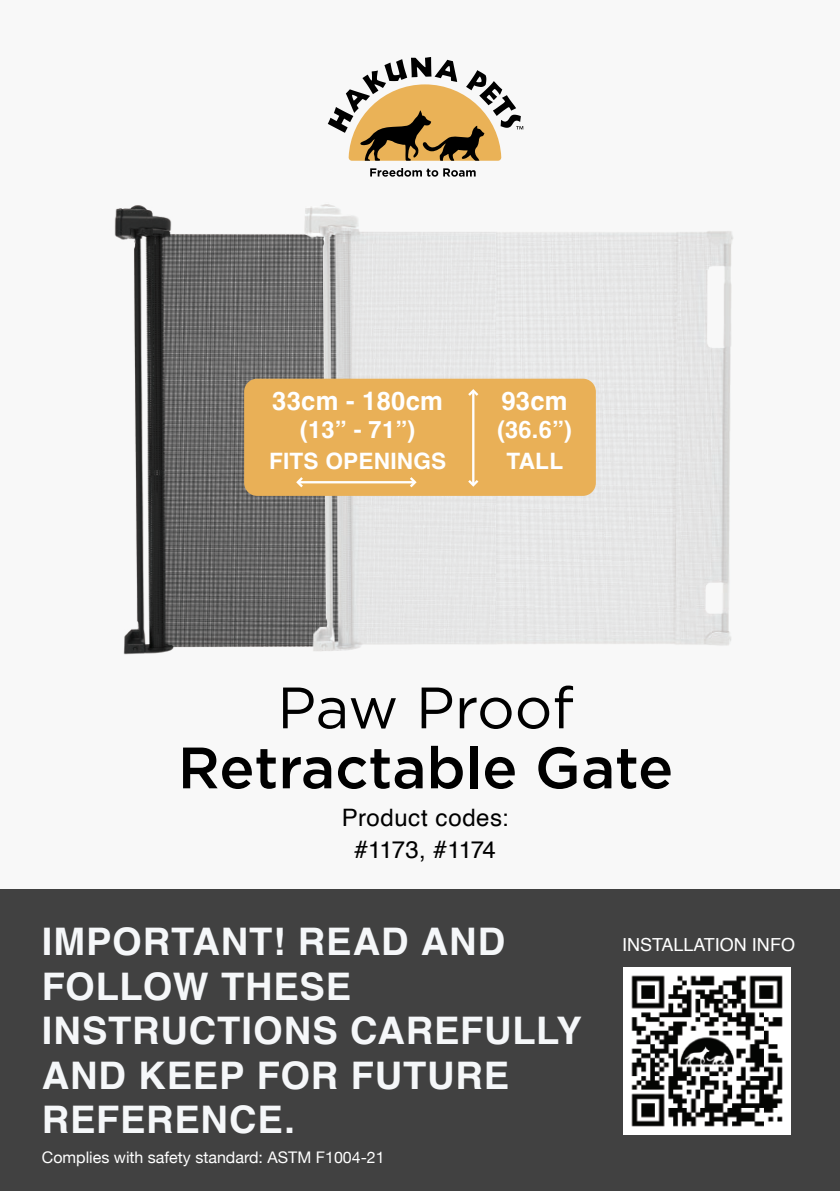
<style>
.page{position:relative;width:840px;height:1191px;background:#fff}
.page>*{position:absolute;margin:0;border:0;box-sizing:border-box;transform-origin:0 0}
.t1{font:500 58.2px "Gotham";color:#000}
.t2{font:58.2px "Gotham";letter-spacing:-.005em;color:#000}
.t3{font:700 38px/44.6px "Helvetica";letter-spacing:.02em;color:#f5f7f9}
.t4{font:700 26px "Helvetica";letter-spacing:.01em;color:#fff}
.t5{font:24px/32px "Helvetica";letter-spacing:.02em;color:#000;text-align:center}
.t6{font:700 24px "Helvetica";color:#fff}
.t7{font:700 22.6px "Helvetica";letter-spacing:.01em;color:#fff}
.t8{font:18px "Helvetica";color:#fff}
.t9{font:16px "Helvetica Neue";color:#fff}
</style>
<div class="page">
<div style="left:0;top:0;width:839px;height:1191px;background:#f8f8f8"></div>
<div style="left:0;top:889px;width:839px;height:302px;background:#414141"></div>
<img style="left:114px;top:205px;width:160px;height:450px">
<img style="left:274px;top:204px;width:222px;height:447px">
<img style="left:496px;top:231px;width:237px;height:415px">
<svg style="left:327px;top:57px;width:196px;height:104px"></svg>
<svg style="left:370px;top:168px;width:105px;height:9px"></svg>
<img style="left:623px;top:967px;width:166px;height:167px">
<div style="left:244px;top:379px;width:351px;height:117px;background:#e9b057;border-radius:13px"></div>
<hr style="left:472px;top:391px;width:2px;height:94px;background:#fff">
<svg style="left:468px;top:389px;width:11px;height:9px"></svg>
<svg style="left:468px;top:477px;width:11px;height:10px"></svg>
<hr style="left:298px;top:481px;width:116px;height:2px;background:#fff">
<svg style="left:407px;top:477px;width:10px;height:11px"></svg>
<svg style="left:296px;top:477px;width:9px;height:11px"></svg>
<p class="t4" style="left:272px;top:385px;width:172px">33cm - 180cm</p>
<p class="t6" style="left:300px;top:415px;width:117px">(13” - 71”)</p>
<p class="t7" style="left:269px;top:447px;width:179px">FITS OPENINGS</p>
<p class="t4" style="left:501px;top:385px;width:68px">93cm</p>
<p class="t6" style="left:497px;top:415px;width:76px">(36.6”)</p>
<p class="t7" style="left:506px;top:447px;width:58px">TALL</p>
<h1 class="t2" style="left:277px;top:675px;width:298px">Paw Proof</h1>
<h1 class="t1" style="left:178px;top:734px;width:496px">Retractable Gate</h1>
<p class="t5" style="left:342px;top:802px;width:168px">Product codes: #1173, #1174</p>
<p class="t3" style="left:42px;top:923px;width:541px">IMPORTANT! READ AND<br>FOLLOW THESE<br>INSTRUCTIONS CAREFULLY<br>AND KEEP FOR FUTURE<br>REFERENCE.</p>
<p class="t9" style="left:42px;top:1145px;width:344px">Complies with safety standard: ASTM F1004-21</p>
<p class="t8" style="left:621px;top:930px;width:174px">INSTALLATION INFO</p>
</div>
